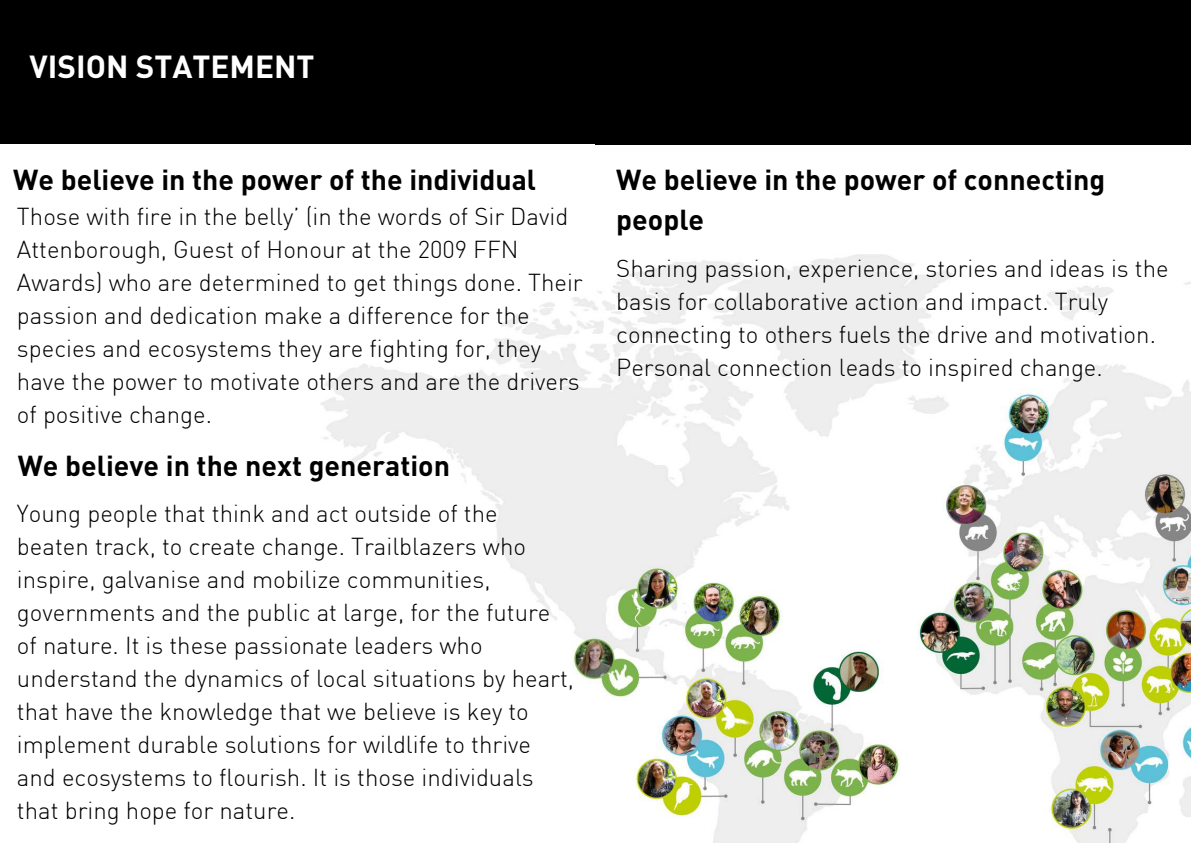
<style>
.page{position:relative;width:1191px;height:843px;background:#fff}
.page>*{position:absolute;margin:0;border:0;box-sizing:border-box;transform-origin:0 0}
.t1{font:31.5px ".F0 x 3 ca 3 c 20";color:#fff}
.t2{font:28.5px/39.8px ".F0 x 3 ca 3 c 20";color:#000}
.t3{font:300 24px/33px "DIN";color:#000}
</style>
<div class="page">
<div style="left:0;top:0;width:595px;height:144px;background:#000"></div>
<div style="left:595px;top:0;width:595px;height:145px;background:#000"></div>
<img style="left:320px;top:254px;width:870px;height:588px">
<h1 class="t1" style="left:30px;top:56px;width:286px">VISION STATEMENT</h1>
<p class="t2" style="left:13px;top:163px;width:524px">We believe in the power of the individual</p>
<p class="t3" style="left:17px;top:200px;width:567px">Those with fire in the belly’ (in the words of Sir David Attenborough, Guest of Honour at the 2009 FFN Awards) who are determined to get things done. Their passion and dedication make a difference for the species and ecosystems they are fighting for, they have the power to motivate others and are the drivers of positive change.</p>
<p class="t2" style="left:18px;top:448px;width:434px">We believe in the next generation</p>
<p class="t3" style="left:17px;top:496px;width:558px">Young people that think and act outside of the beaten track, to create change. Trailblazers who inspire, galvanise and mobilize communities, governments and the public at large, for the future of nature. It is these passionate leaders who understand the dynamics of local situations by heart, that have the knowledge that we believe is key to implement durable solutions for wildlife to thrive and ecosystems to flourish. It is those individuals that bring hope for nature.</p>
<p class="t2" style="left:616px;top:163px;width:490px">We believe in the power of connecting people</p>
<p class="t3" style="left:616px;top:251px;width:554px">Sharing passion, experience, stories and ideas is the basis for collaborative action and impact. Truly connecting to others fuels the drive and motivation.<br>Personal connection leads to inspired change.</p>
</div>
